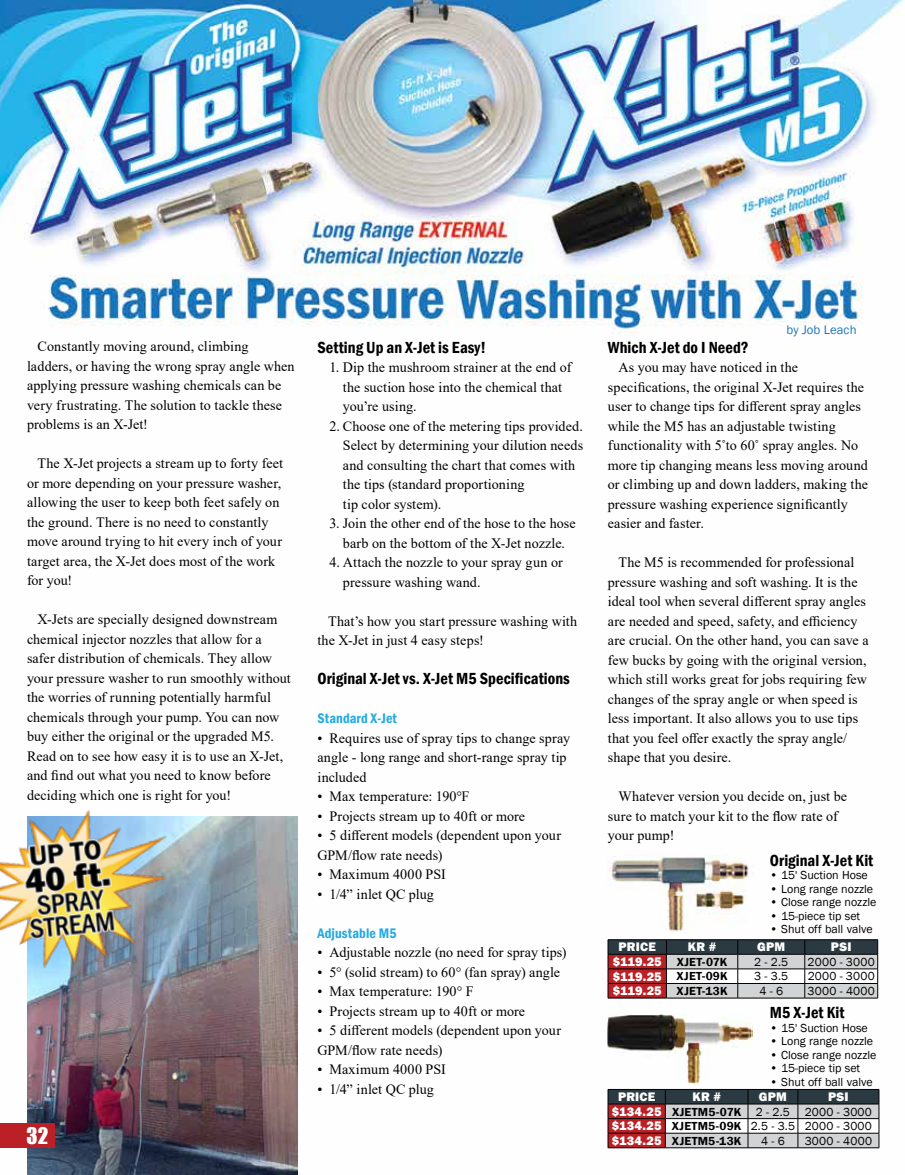
<style>
.page{position:relative;width:905px;height:1175px;background:#fff}
.page>*{position:absolute;margin:0;border:0;box-sizing:border-box;transform-origin:0 0}
.t1{font:21px "Impact";color:#fff}
.t2{font:600 condensed 16.5px "Franklin Gothic";color:#000}
.t3{font:14.25px/19.5px "Times New Roman";letter-spacing:.01em;color:#000}
.t4{font:600 condensed 14.25px "Franklin Gothic";letter-spacing:.01em;color:#26aae1}
.t5{font:800 12.75px "Franklin Gothic";letter-spacing:.015em;color:#fff}
.t6{font:12.75px "Franklin Gothic";letter-spacing:.01em;color:#1d76bc}
.t7{font:12px "Franklin Gothic";color:#000}
.t8{font:600 12px/14.5px "Franklin Gothic";letter-spacing:.02em;color:#000;text-align:justify}
.t9{font:12px "Franklin Gothic";letter-spacing:.02em;color:#000}
.s1{font-weight:800;font-size:12.75px;color:#fff}
.s2{font-weight:400}
</style>
<div class="page">
<img style="left:0;top:0;width:904px;height:1174px">
<img style="left:27px;top:816px;width:270px;height:358px">
<div style="left:0;top:1124px;width:55px;height:24px;background:#ba2025"></div>
<img style="left:608px;top:854px;width:149px;height:79px">
<img style="left:608px;top:1014px;width:144px;height:70px">
<svg style="left:607px;top:939px;width:271px;height:59px"></svg>
<hr style="left:607px;top:997px;width:59px;height:1px;background:#000">
<hr style="left:666px;top:997px;width:71px;height:1px;background:#000">
<hr style="left:737px;top:997px;width:67px;height:1px;background:#000">
<hr style="left:804px;top:997px;width:73px;height:1px;background:#000">
<svg style="left:607px;top:1089px;width:272px;height:58px"></svg>
<hr style="left:607px;top:1147px;width:58px;height:1px;background:#000">
<hr style="left:665px;top:1147px;width:83px;height:1px;background:#000">
<hr style="left:748px;top:1147px;width:49px;height:1px;background:#000">
<hr style="left:797px;top:1147px;width:82px;height:1px;background:#000">
<img style="left:0;top:803px;width:178px;height:169px">
<p class="t3" style="left:27px;top:336px;width:269px;text-indent:11px">Constantly moving around, climbing ladders, or having the wrong spray angle when applying pressure washing chemicals can be very frustrating. The solution to tackle these problems is an X-Jet!</p>
<p class="t3" style="left:27px;top:453px;width:257px;text-indent:11px">The X-Jet projects a stream up to forty feet or more depending on your pressure washer, allowing the user to keep both feet safely on the ground. There is no need to constantly move around trying to hit every inch of your target area, the X-Jet does most of the work for you!</p>
<p class="t3" style="left:27px;top:609px;width:265px;text-indent:11px">X-Jets are specially designed downstream chemical injector nozzles that allow for a safer distribution of chemicals. They allow your pressure washer to run smoothly without the worries of running potentially harmful chemicals through your pump. You can now buy either the original or the upgraded M5.<br>Read on to see how easy it is to use an X-Jet, and find out what you need to know before deciding which one is right for you!</p>
<h1 class="t1" style="left:27px;top:1119px;width:23px">32</h1>
<p class="t2" style="left:317px;top:336px;width:170px">Setting Up an X-Jet is Easy!</p>
<p class="t3" style="left:343px;top:357px;width:230px;text-indent:-14px">1. Dip the mushroom strainer at the end of the suction hose into the chemical that you’re using.</p>
<p class="t3" style="left:343px;top:416px;width:242px;text-indent:-14px">2. Choose one of the metering tips provided.<br>Select by determining your dilution needs and consulting the chart that comes with the tips (standard proportioning<br>tip color system).</p>
<p class="t3" style="left:329px;top:513px;width:248px;text-align:center">3. Join the other end of the hose to the hose barb on the bottom of the X-Jet nozzle.</p>
<p class="t3" style="left:343px;top:552px;width:221px;text-indent:-14px">4. Attach the nozzle to your spray gun or pressure washing wand.</p>
<p class="t3" style="left:317px;top:611px;width:261px;text-indent:11px">That’s how you start pressure washing with the X-Jet in just 4 easy steps!</p>
<p class="t2" style="left:317px;top:668px;width:254px">Original X-Jet vs. X-Jet M5 Specifications</p>
<p class="t4" style="left:317px;top:709px;width:81px">Standard X-Jet</p>
<p class="t3" style="left:317px;top:728px;width:254px">• Requires use of spray tips to change spray angle - long range and short-range spray tip included</p>
<p class="t3" style="left:317px;top:786px;width:153px">• Max temperature: 190℉</p>
<p class="t3" style="left:317px;top:806px;width:209px">• Projects stream up to 40ft or more</p>
<p class="t3" style="left:317px;top:825px;width:245px">• 5 different models (dependent upon your<br>GPM/flow rate needs)</p>
<p class="t3" style="left:317px;top:864px;width:130px">• Maximum 4000 PSI</p>
<p class="t3" style="left:317px;top:884px;width:118px">• 1/4” inlet QC plug</p>
<p class="t4" style="left:317px;top:923px;width:81px">Adjustable M5</p>
<p class="t3" style="left:317px;top:942px;width:250px">• Adjustable nozzle (no need for spray tips)</p>
<p class="t3" style="left:317px;top:962px;width:244px">• 5° (solid stream) to 60° (fan spray) angle</p>
<p class="t3" style="left:317px;top:981px;width:158px">• Max temperature: 190° F</p>
<p class="t3" style="left:317px;top:1001px;width:209px">• Projects stream up to 40ft or more</p>
<p class="t3" style="left:317px;top:1020px;width:245px">• 5 different models (dependent upon your<br>GPM/flow rate needs)</p>
<p class="t3" style="left:317px;top:1059px;width:130px">• Maximum 4000 PSI</p>
<p class="t3" style="left:317px;top:1078px;width:118px">• 1/4” inlet QC plug</p>
<p class="t6" style="left:786px;top:321px;width:71px">by Job Leach</p>
<p class="t2" style="left:608px;top:336px;width:142px">Which X-Jet do I Need?</p>
<p class="t3" style="left:608px;top:357px;width:262px;text-indent:11px">As you may have noticed in the specifications, the original X-Jet requires the user to change tips for different spray angles while the M5 has an adjustable twisting functionality with 5˚to 60˚ spray angles. No more tip changing means less moving around or climbing up and down ladders, making the pressure washing experience significantly easier and faster.</p>
<p class="t3" style="left:608px;top:552px;width:262px;text-indent:11px">The M5 is recommended for professional pressure washing and soft washing. It is the ideal tool when several different spray angles are needed and speed, safety, and efficiency are crucial. On the other hand, you can save a few bucks by going with the original version, which still works great for jobs requiring few changes of the spray angle or when speed is less important. It also allows you to use tips that you feel offer exactly the spray angle/ shape that you desire.</p>
<p class="t3" style="left:608px;top:786px;width:241px;text-indent:11px">Whatever version you decide on, just be sure to match your kit to the flow rate of your pump!</p>
<p class="t2" style="left:770px;top:849px;width:105px">Original X-Jet Kit</p>
<p class="t7" style="left:770px;top:868px;width:99px">• 15' Suction Hose</p>
<p class="t7" style="left:770px;top:881px;width:105px">• Long range nozzle</p>
<p class="t7" style="left:770px;top:895px;width:108px">• Close range nozzle</p>
<p class="t7" style="left:770px;top:908px;width:92px">• 15-piece tip set</p>
<p class="t7" style="left:770px;top:922px;width:104px">• Shut off ball valve</p>
<p class="t5" style="left:618px;top:939px;width:39px">PRICE</p>
<p class="t5" style="left:688px;top:939px;width:30px">KR #</p>
<p class="t5" style="left:757px;top:939px;width:29px">GPM</p>
<p class="t5" style="left:831px;top:939px;width:22px">PSI</p>
<p class="t8" style="left:612px;top:954px;width:116px"><span class="s1">$119.25</span> XJET-07K</p>
<p class="t7" style="left:754px;top:954px;width:35px">2 - 2.5</p>
<p class="t9" style="left:807px;top:954px;width:69px">2000 - 3000</p>
<p class="t8" style="left:612px;top:969px;width:117px"><span class="s1">$119.25</span> XJET-09K</p>
<p class="t7" style="left:754px;top:969px;width:36px">3 - 3.5</p>
<p class="t9" style="left:807px;top:969px;width:69px">2000 - 3000</p>
<p class="t8" style="left:612px;top:983px;width:116px"><span class="s1">$119.25</span> XJET-13K</p>
<p class="t7" style="left:759px;top:983px;width:25px">4 - 6</p>
<p class="t9" style="left:807px;top:983px;width:69px">3000 - 4000</p>
<p class="t2" style="left:770px;top:1001px;width:76px">M5 X-Jet Kit</p>
<p class="t7" style="left:770px;top:1020px;width:99px">• 15' Suction Hose</p>
<p class="t7" style="left:770px;top:1033px;width:105px">• Long range nozzle</p>
<p class="t7" style="left:770px;top:1047px;width:108px">• Close range nozzle</p>
<p class="t7" style="left:770px;top:1060px;width:92px">• 15-piece tip set</p>
<p class="t7" style="left:770px;top:1074px;width:104px">• Shut off ball valve</p>
<p class="t5" style="left:618px;top:1088px;width:39px">PRICE</p>
<p class="t5" style="left:692px;top:1088px;width:30px">KR #</p>
<p class="t5" style="left:759px;top:1088px;width:29px">GPM</p>
<p class="t5" style="left:828px;top:1088px;width:22px">PSI</p>
<p class="t8" style="left:612px;top:1104px;width:262px"><span class="s1">$134.25</span> XJETM5-07K <span class="s2">2 - 2.5 2000 - 3000 </span><span class="s1">$134.25</span> XJETM5-09K <span class="s2">2.5 - 3.5 2000 - 3000 </span><span class="s1">$134.25</span> XJETM5-13K</p>
<p class="t7" style="left:761px;top:1133px;width:25px">4 - 6</p>
<p class="t9" style="left:804px;top:1133px;width:69px">3000 - 4000</p>
</div>
